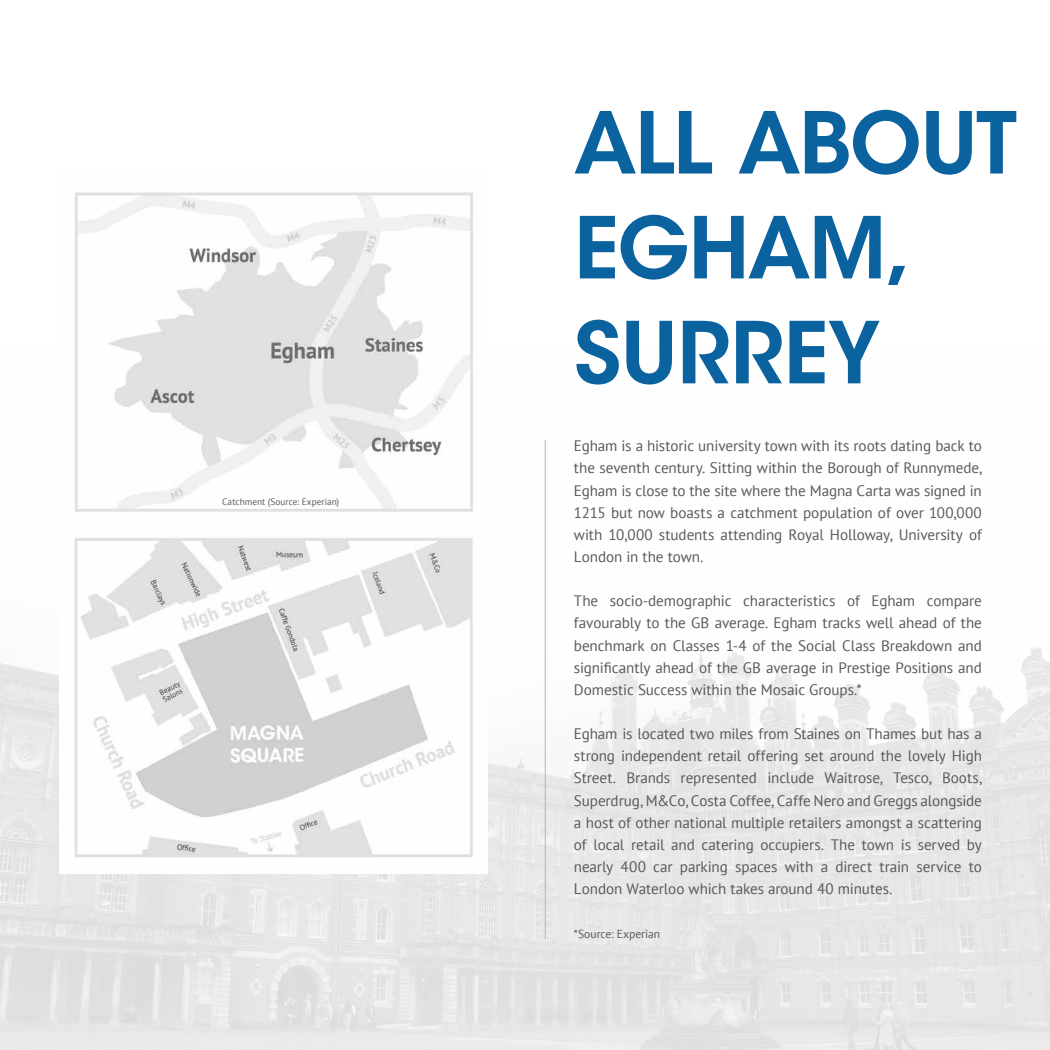
<style>
.page{position:relative;width:1050px;height:1050px;background:#fff}
.page>*{position:absolute;margin:0;border:0;box-sizing:border-box;transform-origin:0 0}
.t1{font:600 84.52px/104.9px "ITC Avant Garde Std";letter-spacing:-.02em;color:#0a629f}
.t2{font:15.14px/22.1px "PT Sans";letter-spacing:-.005em;color:#595959;text-align:justify}
.t3{font:11.64px "PT Sans";letter-spacing:-.005em;color:#595959}
.t4{font:9.28px "PT Sans";color:#595959}
</style>
<div class="page">
<img style="left:0;top:440px;width:1050px;height:610px">
<img style="left:59px;top:192px;width:427px;height:682px">
<hr style="left:545px;top:440px;width:1px;height:499px;background:#b3b3b3">
<p class="t4" style="left:222px;top:495px;width:118px">Catchment (Source: Experian)</p>
<h1 class="t1" style="left:574px;top:90px;width:445px">ALL ABOUT<br>EGHAM,<br>SURREY</h1>
<p class="t2" style="left:574px;top:435px;width:410px">Egham is a historic university town with its roots dating back to the seventh century. Sitting within the Borough of Runnymede, Egham is close to the site where the Magna Carta was signed in 1215 but now boasts a catchment population of over 100,000 with 10,000 students attending Royal Holloway, University of London in the town.</p>
<p class="t2" style="left:574px;top:590px;width:410px">The socio-demographic characteristics of Egham compare favourably to the GB average. Egham tracks well ahead of the benchmark on Classes 1-4 of the Social Class Breakdown and significantly ahead of the GB average in Prestige Positions and Domestic Success within the Mosaic Groups.*</p>
<p class="t2" style="left:574px;top:722px;width:410px">Egham is located two miles from Staines on Thames but has a strong independent retail offering set around the lovely High Street. Brands represented include Waitrose, Tesco, Boots, Superdrug, M&amp;Co, Costa Coffee, Caffe Nero and Greggs alongside a host of other national multiple retailers amongst a scattering of local retail and catering occupiers. The town is served by nearly 400 car parking spaces with a direct train service to London Waterloo which takes around 40 minutes.</p>
<p class="t3" style="left:574px;top:927px;width:88px">*Source: Experian</p>
</div>
